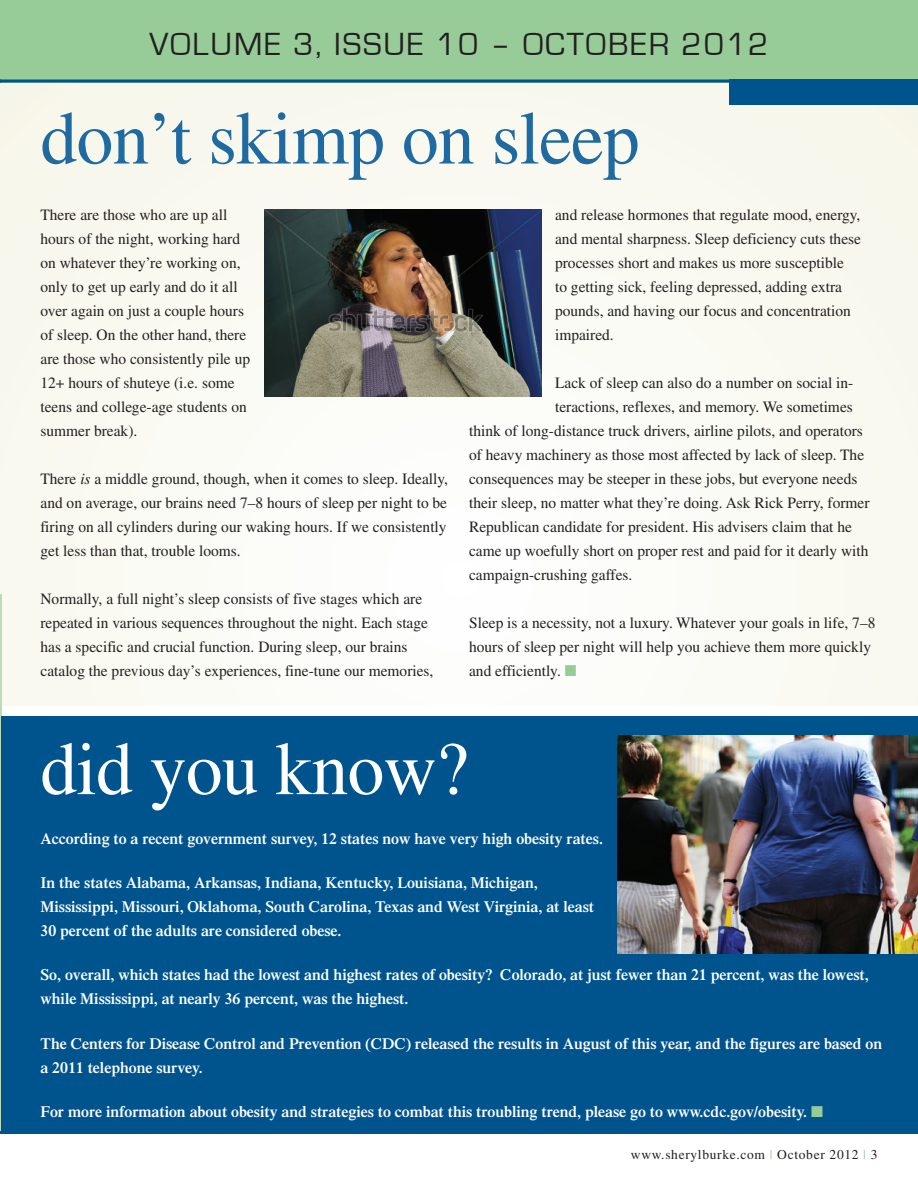
<style>
.page{position:relative;width:918px;height:1188px;background:#fff}
.page>*{position:absolute;margin:0;border:0;box-sizing:border-box;transform-origin:0 0}
.t1{font:75px "Times";letter-spacing:-.01em;color:#1e6aa1}
.t2{font:75px "Times";color:#fff}
.t3{font:33px "Eurostile";letter-spacing:.06em;color:#231f20}
.t4{font:15.75px/24px "Times LT Std";color:#231f20}
.t5{font:600 15.75px/24px "Times LT Std";color:#fff}
.t6{font:13.5px "Times";letter-spacing:.05em;color:#231f20}
.s1{font-style:italic}
.s2{color:#97cc99}
</style>
<div class="page">
<div style="left:0;top:17px;width:918px;height:688px;background:#fafaf3"></div>
<hr style="left:0;top:594px;width:1px;height:538px;background:#bbdcba">
<div style="left:0;top:0;width:918px;height:82px;background:#97cc99"></div>
<div style="left:729px;top:80px;width:189px;height:25px;background:#00548e"></div>
<hr style="left:0;top:80px;width:918px;height:2px;background:#00548e">
<div style="left:1px;top:716px;width:917px;height:418px;background:#00548e"></div>
<img style="left:617px;top:735px;width:301px;height:219px">
<img style="left:264px;top:209px;width:278px;height:188px">
<h2 class="t3" style="left:149px;top:27px;width:621px">VOLUME 3, ISSUE 10 – OCTOBER 2012</h2>
<h1 class="t1" style="left:40px;top:96px;width:601px">don’t skimp on sleep</h1>
<p class="t4" style="left:40px;top:203px;width:211px">There are those who are up all hours of the night, working hard on whatever they’re working on, only to get up early and do it all over again on just a couple hours of sleep. On the other hand, there are those who consistently pile up<br>12+ hours of shuteye (i.e. some teens and college-age students on summer break).</p>
<p class="t4" style="left:40px;top:467px;width:409px;text-align:justify">There <span class="s1">is</span> a middle ground, though, when it comes to sleep. Ideally, and on average, our brains need 7–8 hours of sleep per night to be firing on all cylinders during our waking hours. If we consistently get less than that, trouble looms.</p>
<p class="t4" style="left:40px;top:587px;width:395px">Normally, a full night’s sleep consists of five stages which are repeated in various sequences throughout the night. Each stage has a specific and crucial function. During sleep, our brains catalog the previous day’s experiences, fine-tune our memories,</p>
<p class="t4" style="left:555px;top:203px;width:307px">and release hormones that regulate mood, energy, and mental sharpness. Sleep deficiency cuts these processes short and makes us more susceptible<br>to getting sick, feeling depressed, adding extra pounds, and having our focus and concentration impaired.</p>
<p class="t4" style="left:555px;top:371px;width:300px">Lack of sleep can also do a number on social in-</p>
<p class="t4" style="left:555px;top:395px;width:299px">teractions, reflexes, and memory. We sometimes</p>
<p class="t4" style="left:469px;top:419px;width:395px">think of long-distance truck drivers, airline pilots, and operators</p>
<p class="t4" style="left:469px;top:443px;width:397px">of heavy machinery as those most affected by lack of sleep. The</p>
<p class="t4" style="left:469px;top:467px;width:390px">consequences may be steeper in these jobs, but everyone needs</p>
<p class="t4" style="left:469px;top:491px;width:402px">their sleep, no matter what they’re doing. Ask Rick Perry, former</p>
<p class="t4" style="left:469px;top:515px;width:384px">Republican candidate for president. His advisers claim that he</p>
<p class="t4" style="left:469px;top:539px;width:401px">came up woefully short on proper rest and paid for it dearly with</p>
<p class="t4" style="left:469px;top:563px;width:165px">campaign-crushing gaffes.</p>
<p class="t4" style="left:469px;top:611px;width:408px">Sleep is a necessity, not a luxury. Whatever your goals in life, 7–8 hours of sleep per night will help you achieve them more quickly and efficiently. <span class="s2">■</span></p>
<h1 class="t2" style="left:40px;top:727px;width:430px">did you know?</h1>
<p class="t5" style="left:40px;top:826px;width:564px">According to a recent government survey, 12 states now have very high obesity rates.</p>
<p class="t5" style="left:40px;top:870px;width:555px">In the states Alabama, Arkansas, Indiana, Kentucky, Louisiana, Michigan,<br>Mississippi, Missouri, Oklahoma, South Carolina, Texas and West Virginia, at least<br>30 percent of the adults are considered obese.</p>
<p class="t5" style="left:40px;top:963px;width:830px">So, overall, which states had the lowest and highest rates of obesity? Colorado, at just fewer than 21 percent, was the lowest, while Mississippi, at nearly 36 percent, was the highest.</p>
<p class="t5" style="left:40px;top:1031px;width:843px">The Centers for Disease Control and Prevention (CDC) released the results in August of this year, and the figures are based on a 2011 telephone survey.</p>
<p class="t5" style="left:40px;top:1099px;width:784px">For more information about obesity and strategies to combat this troubling trend, please go to www.cdc.gov/obesity. <span class="s2">■</span></p>
<p class="t6" style="left:631px;top:1146px;width:248px">www.sherylburke.com <span class="s2">|</span> October 2012 <span class="s2">|</span> 3</p>
</div>
